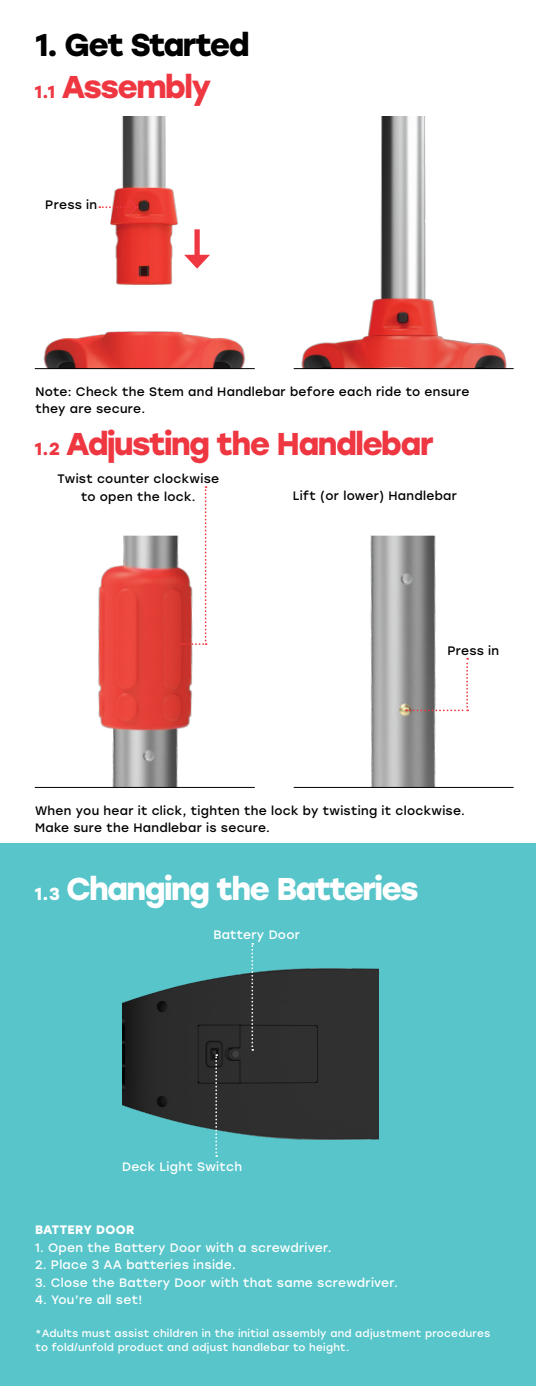
<style>
.page{position:relative;width:536px;height:1386px;background:#fff}
.page>*{position:absolute;margin:0;border:0;box-sizing:border-box;transform-origin:0 0}
.t1{font:700 31.5px "Stolzl";letter-spacing:-.05em;color:#ef3742}
.t2{font:700 31.5px "Stolzl";letter-spacing:-.05em;color:#fff}
.t3{font:700 31.5px "Stolzl";letter-spacing:-.05em;color:#000}
.Paragraph_Style_1{font:12.25px/17.5px "Stolzl";letter-spacing:.025em;color:#000}
.t4{font:12.25px "Stolzl";letter-spacing:.025em;color:#fff}
.t5{font:700 12.25px "Stolzl";letter-spacing:.025em;color:#fff}
.t6{font:10.5px/14px "Stolzl";letter-spacing:.025em;color:#fff}
.s1{font-size:17.5px}
</style>
<div class="page">
<div style="left:0;top:843px;width:536px;height:543px;background:#57c5ca"></div>
<img style="left:43px;top:117px;width:203px;height:251px">
<img style="left:301px;top:117px;width:206px;height:251px">
<img style="left:54px;top:536px;width:186px;height:251px">
<img style="left:303px;top:536px;width:186px;height:251px">
<svg style="left:99px;top:198px;width:40px;height:18px"></svg>
<div style="left:194px;top:229px;width:6px;height:31px;background:#ef3742"></div>
<svg style="left:184px;top:255px;width:26px;height:14px"></svg>
<hr style="left:35px;top:368px;width:220px;height:1px;background:#000">
<hr style="left:293px;top:368px;width:220px;height:1px;background:#000">
<svg style="left:406px;top:658px;width:62px;height:53px"></svg>
<svg style="left:182px;top:486px;width:24px;height:159px"></svg>
<hr style="left:35px;top:787px;width:220px;height:1px;background:#000">
<hr style="left:293px;top:787px;width:220px;height:1px;background:#000">
<img style="left:123px;top:969px;width:256px;height:170px">
<svg style="left:251px;top:943px;width:2px;height:108px"></svg>
<svg style="left:215px;top:1054px;width:2px;height:103px"></svg>
<p class="t3" style="left:35px;top:22px;width:216px">1. Get Started</p>
<p class="t1" style="left:35px;top:64px;width:178px"><span class="s1">1.1</span> Assembly</p>
<p class="Paragraph_Style_1" style="left:45px;top:196px;width:53px">Press in</p>
<p class="Paragraph_Style_1" style="left:35px;top:382px;width:435px">Note: Check the Stem and Handlebar before each ride to ensure they are secure.</p>
<p class="t1" style="left:35px;top:422px;width:400px"><span class="s1">1.2</span> Adjusting the Handlebar</p>
<p class="Paragraph_Style_1" style="left:58px;top:470px;width:163px">Twist counter clockwise</p>
<p class="Paragraph_Style_1" style="left:81px;top:487px;width:116px">to open the lock.</p>
<p class="Paragraph_Style_1" style="left:293px;top:486px;width:165px">Lift (or lower) Handlebar</p>
<p class="Paragraph_Style_1" style="left:447px;top:641px;width:53px">Press in</p>
<p class="Paragraph_Style_1" style="left:35px;top:801px;width:431px">When you hear it click, tighten the lock by twisting it clockwise.<br>Make sure the Handlebar is secure.</p>
<p class="t2" style="left:35px;top:866px;width:385px"><span class="s1">1.3</span> Changing the Batteries</p>
<p class="t4" style="left:213px;top:926px;width:88px">Battery Door</p>
<p class="t4" style="left:122px;top:1158px;width:121px">Deck Light Switch</p>
<p class="t5" style="left:35px;top:1221px;width:101px">BATTERY DOOR</p>
<p class="t4" style="left:35px;top:1239px;width:298px">1. Open the Battery Door with a screwdriver.</p>
<p class="t4" style="left:35px;top:1256px;width:202px">2. Place 3 AA batteries inside.</p>
<p class="t4" style="left:35px;top:1274px;width:364px">3. Close the Battery Door with that same screwdriver.</p>
<p class="t4" style="left:35px;top:1291px;width:109px">4. You’re all set!</p>
<p class="t6" style="left:36px;top:1325px;width:456px">*Adults must assist children in the initial assembly and adjustment procedures to fold/unfold product and adjust handlebar to height.</p>
</div>
